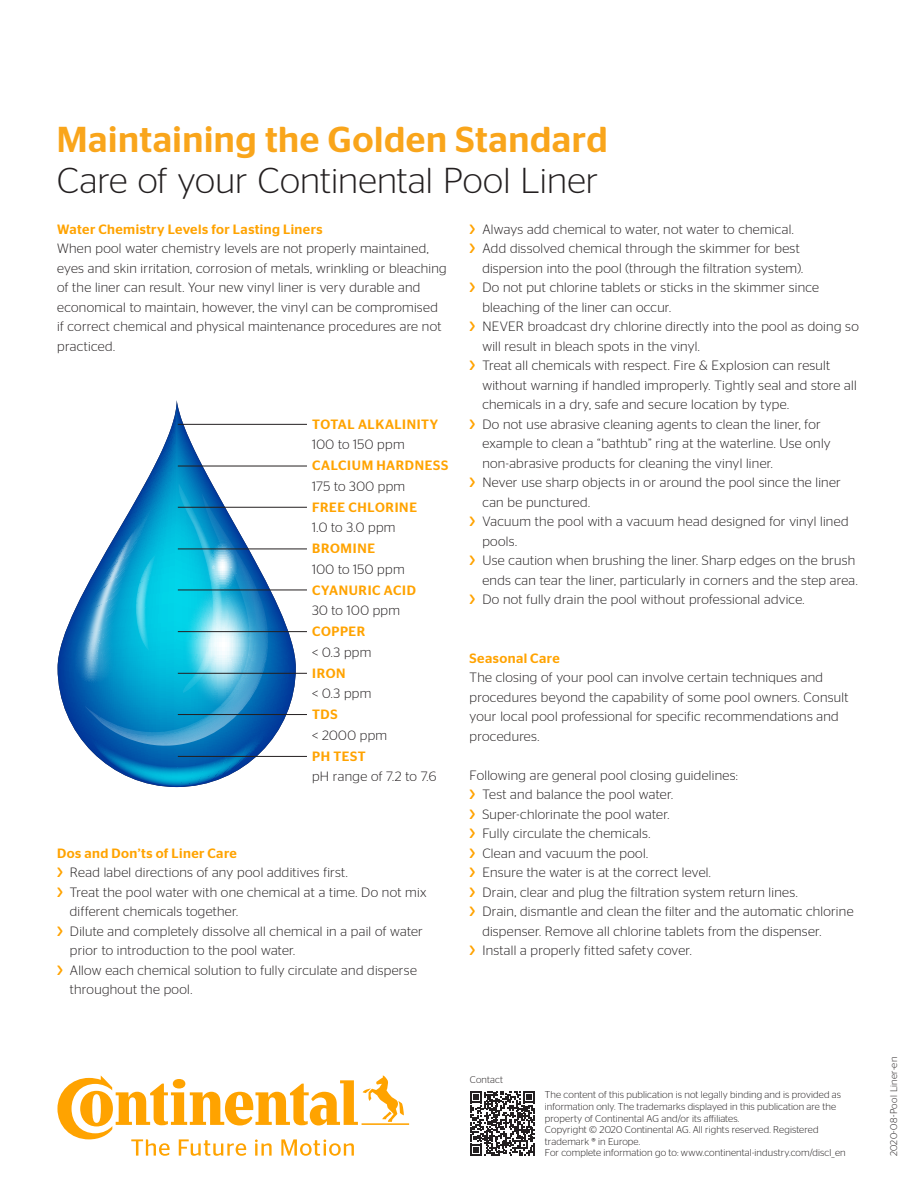
<style>
.page{position:relative;width:918px;height:1188px;background:#fff}
.page>*{position:absolute;margin:0;border:0;box-sizing:border-box;transform-origin:0 0}
.HL_24_29_pt{font:300 36px "Continental Stag Sans";letter-spacing:.005em;color:#231f20}
.HL_24_29_pt-2{font:500 36px "Continental Stag Sans";letter-spacing:.015em;color:#f9a51b}
.t1{font:300 13.5px/19.5px "Continental Stag Sans";letter-spacing:.02em;color:#231f20}
.t2{font:500 13.5px "Continental Stag Sans";letter-spacing:.035em;color:#ffa300}
.t3{font:300 9.9px/11.6px "Continental Stag Sans";letter-spacing:.01em;color:#231f20}
.t4{font:300 9.75px "Continental Stag Sans";letter-spacing:.03em;color:#231f20}
.s1{font-family:"Continental Stag Sans LCG";font-weight:500;color:#ffa300}
</style>
<div class="page">
<svg style="left:57px;top:1075px;width:352px;height:81px"></svg>
<svg style="left:470px;top:1091px;width:65px;height:65px"></svg>
<svg style="left:58px;top:400px;width:238px;height:387px"></svg>
<svg style="left:85px;top:493px;width:183px;height:253px;background:#1ba2cf"></svg>
<svg style="left:73px;top:503px;width:82px;height:181px"></svg>
<svg style="left:88px;top:730px;width:179px;height:56px"></svg>
<svg style="left:179px;top:483px;width:82px;height:226px;background:#50b9da"></svg>
<hr style="left:178px;top:424px;width:129px;height:1px;background:#231f20">
<hr style="left:178px;top:466px;width:129px;height:1px;background:#231f20">
<hr style="left:178px;top:507px;width:129px;height:1px;background:#231f20">
<hr style="left:178px;top:549px;width:129px;height:1px;background:#231f20">
<hr style="left:178px;top:590px;width:129px;height:1px;background:#231f20">
<hr style="left:178px;top:631px;width:129px;height:1px;background:#231f20">
<hr style="left:178px;top:673px;width:129px;height:1px;background:#231f20">
<hr style="left:178px;top:714px;width:129px;height:1px;background:#231f20">
<hr style="left:178px;top:756px;width:129px;height:1px;background:#231f20">
<p class="HL_24_29_pt-2" style="left:57px;top:119px;width:552px">Maintaining the Golden Standard</p>
<p class="HL_24_29_pt" style="left:57px;top:161px;width:543px">Care of your Continental Pool Liner</p>
<p class="t1" style="left:470px;top:219px;width:326px"><span class="s1">&gt;</span> Always add chemical to water, not water to chemical.</p>
<p class="t1" style="left:470px;top:238px;width:335px;text-align:right"><span class="s1">&gt;</span> Add dissolved chemical through the skimmer for best dispersion into the pool (through the filtration system).</p>
<p class="t1" style="left:482px;top:277px;width:338px;text-indent:-13px"><span class="s1">&gt;</span> Do not put chlorine tablets or sticks in the skimmer since bleaching of the liner can occur.</p>
<p class="t1" style="left:482px;top:316px;width:378px;text-indent:-13px"><span class="s1">&gt;</span> NEVER broadcast dry chlorine directly into the pool as doing so will result in bleach spots in the vinyl.</p>
<p class="t1" style="left:482px;top:355px;width:376px;text-indent:-13px"><span class="s1">&gt;</span> Treat all chemicals with respect. Fire &amp; Explosion can result without warning if handled improperly. Tightly seal and store all chemicals in a dry, safe and secure location by type.</p>
<p class="t1" style="left:482px;top:414px;width:350px;text-indent:-13px"><span class="s1">&gt;</span> Do not use abrasive cleaning agents to clean the liner, for example to clean a “bathtub” ring at the waterline. Use only non-abrasive products for cleaning the vinyl liner.</p>
<p class="t1" style="left:482px;top:472px;width:360px;text-indent:-13px"><span class="s1">&gt;</span> Never use sharp objects in or around the pool since the liner can be punctured.</p>
<p class="t1" style="left:482px;top:511px;width:368px;text-indent:-13px"><span class="s1">&gt;</span> Vacuum the pool with a vacuum head designed for vinyl lined pools.</p>
<p class="t1" style="left:470px;top:550px;width:390px;text-align:right"><span class="s1">&gt;</span> Use caution when brushing the liner. Sharp edges on the brush ends can tear the liner, particularly in corners and the step area.</p>
<p class="t1" style="left:470px;top:589px;width:336px"><span class="s1">&gt;</span> Do not fully drain the pool without professional advice.</p>
<p class="t2" style="left:57px;top:221px;width:267px">Water Chemistry Levels for Lasting Liners</p>
<p class="t1" style="left:57px;top:238px;width:391px">When pool water chemistry levels are not properly maintained, eyes and skin irritation, corrosion of metals, wrinkling or bleaching of the liner can result. Your new vinyl liner is very durable and economical to maintain, however, the vinyl can be compromised if correct chemical and physical maintenance procedures are not practiced.</p>
<p class="t2" style="left:312px;top:416px;width:127px">TOTAL ALKALINITY</p>
<p class="t1" style="left:312px;top:435px;width:94px">100 to 150 ppm</p>
<p class="t2" style="left:312px;top:458px;width:138px">CALCIUM HARDNESS</p>
<p class="t1" style="left:312px;top:476px;width:95px">175 to 300 ppm</p>
<p class="t2" style="left:312px;top:499px;width:106px">FREE CHLORINE</p>
<p class="t1" style="left:312px;top:518px;width:85px">1.0 to 3.0 ppm</p>
<p class="t2" style="left:312px;top:541px;width:64px">BROMINE</p>
<p class="t1" style="left:312px;top:559px;width:94px">100 to 150 ppm</p>
<p class="t2" style="left:312px;top:582px;width:105px">CYANURIC ACID</p>
<p class="t1" style="left:312px;top:601px;width:89px">30 to 100 ppm</p>
<p class="t2" style="left:312px;top:624px;width:55px">COPPER</p>
<p class="t1" style="left:312px;top:642px;width:61px">&lt; 0.3 ppm</p>
<p class="t2" style="left:312px;top:665px;width:35px">IRON</p>
<p class="t1" style="left:312px;top:684px;width:61px">&lt; 0.3 ppm</p>
<p class="t2" style="left:312px;top:707px;width:27px">TDS</p>
<p class="t1" style="left:312px;top:725px;width:77px">&lt; 2000 ppm</p>
<p class="t2" style="left:312px;top:748px;width:55px">PH TEST</p>
<p class="t1" style="left:312px;top:767px;width:126px">pH range of 7.2 to 7.6</p>
<p class="t2" style="left:470px;top:650px;width:92px">Seasonal Care</p>
<p class="t1" style="left:470px;top:667px;width:380px">The closing of your pool can involve certain techniques and procedures beyond the capability of some pool owners. Consult your local pool professional for specific recommendations and procedures.</p>
<p class="t1" style="left:470px;top:765px;width:270px">Following are general pool closing guidelines:</p>
<p class="t1" style="left:470px;top:784px;width:205px"><span class="s1">&gt;</span> Test and balance the pool water.</p>
<p class="t1" style="left:470px;top:804px;width:201px"><span class="s1">&gt;</span> Super-chlorinate the pool water.</p>
<p class="t1" style="left:470px;top:823px;width:182px"><span class="s1">&gt;</span> Fully circulate the chemicals.</p>
<p class="t1" style="left:470px;top:843px;width:180px"><span class="s1">&gt;</span> Clean and vacuum the pool.</p>
<p class="t1" style="left:470px;top:862px;width:243px"><span class="s1">&gt;</span> Ensure the water is at the correct level.</p>
<p class="t1" style="left:470px;top:882px;width:330px"><span class="s1">&gt;</span> Drain, clear and plug the filtration system return lines.</p>
<p class="t1" style="left:470px;top:901px;width:385px"><span class="s1">&gt;</span> Drain, dismantle and clean the filter and the automatic chlorine</p>
<p class="t1" style="left:482px;top:921px;width:340px">dispenser. Remove all chlorine tablets from the dispenser.</p>
<p class="t1" style="left:470px;top:940px;width:224px"><span class="s1">&gt;</span> Install a properly fitted safety cover.</p>
<p class="t2" style="left:57px;top:845px;width:181px">Dos and Don’ts of Liner Care</p>
<p class="t1" style="left:57px;top:862px;width:292px"><span class="s1">&gt;</span> Read label directions of any pool additives first.</p>
<p class="t1" style="left:70px;top:882px;width:358px;text-indent:-13px"><span class="s1">&gt;</span> Treat the pool water with one chemical at a time. Do not mix different chemicals together.</p>
<p class="t1" style="left:70px;top:921px;width:355px;text-indent:-13px"><span class="s1">&gt;</span> Dilute and completely dissolve all chemical in a pail of water prior to introduction to the pool water.</p>
<p class="t1" style="left:70px;top:960px;width:348px;text-indent:-13px"><span class="s1">&gt;</span> Allow each chemical solution to fully circulate and disperse throughout the pool.</p>
<p class="t4" style="left:470px;top:1074px;width:35px">Contact</p>
<p class="t3" style="left:545px;top:1089px;width:298px">The content of this publication is not legally binding and is provided as</p>
<p class="t3" style="left:545px;top:1101px;width:293px">information only. The trademarks displayed in this publication are the property of Continental AG and/or its affiliates.</p>
<p class="t3" style="left:545px;top:1124px;width:275px">Copyright © 2020 Continental AG. All rights reserved. Registered</p>
<p class="t3" style="left:545px;top:1135px;width:97px">trademark ® in Europe.</p>
<p class="t3" style="left:545px;top:1147px;width:302px">For complete information go to: www.continental-industry.com/discl_en</p>
<p class="t4" style="left:888px;top:1156px;width:101px;rotate:-90deg">2020-08-Pool Liner-en</p>
</div>
